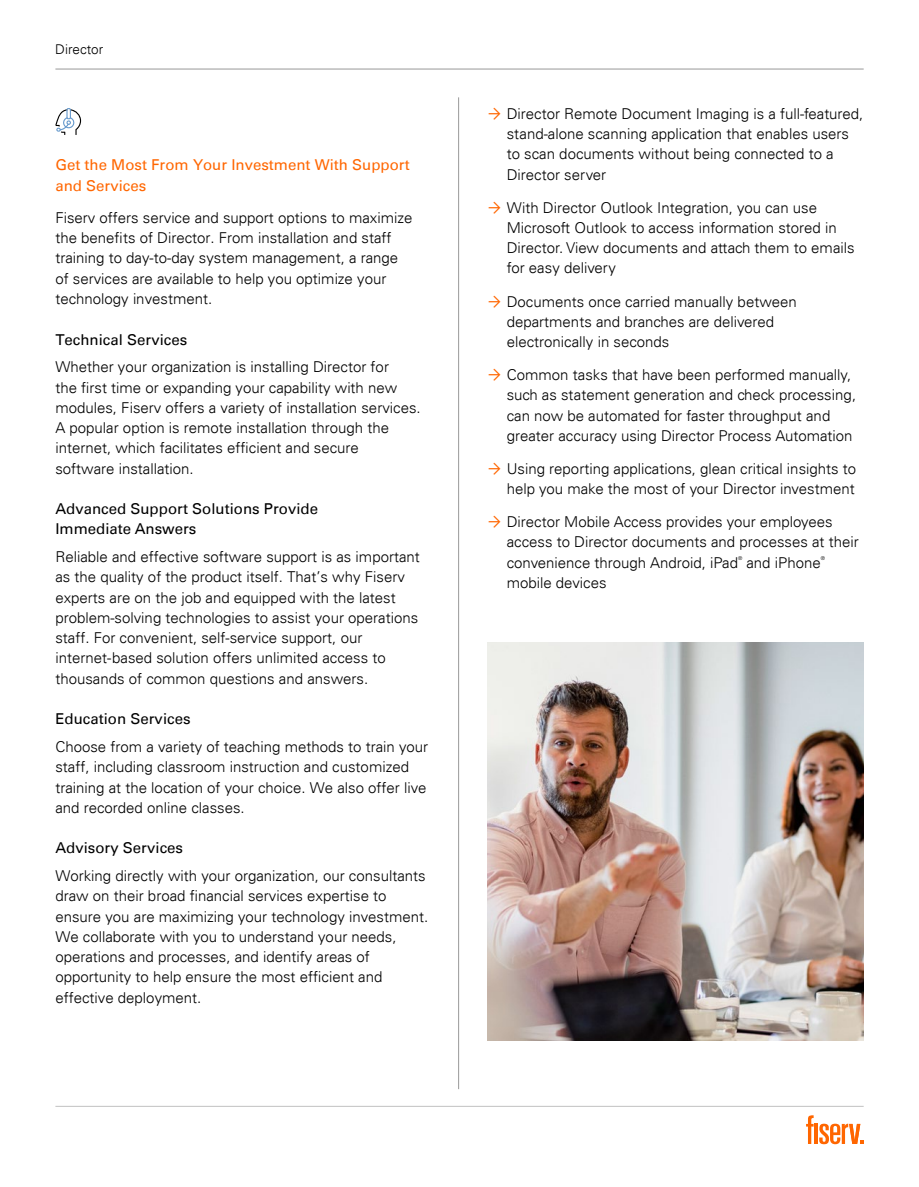
<style>
.page{position:relative;width:919px;height:1187px;background:#fff}
.page>*{position:absolute;margin:0;border:0;box-sizing:border-box;transform-origin:0 0}
.t1{font:300 15px/20.2px "Univers For Fiserv 45";color:#000}
.t2{font:15px/20.2px "Univers For Fiserv 55";color:#000}
.t3{font:15px/20.2px "Univers For Fiserv 55";color:#f60}
.t4{font:300 13.5px "Univers For Fiserv 45";color:#000}
.t5{font:300 5.25px "Univers For Fiserv 45";color:#000}
</style>
<div class="page">
<svg style="left:819px;top:1123px;width:44px;height:21px"></svg>
<hr style="left:814px;top:1123px;width:3px;height:20px;background:#f60">
<svg style="left:806px;top:1115px;width:7px;height:28px"></svg>
<hr style="left:55px;top:1105px;width:808px;height:1px;background:#c2c2c2">
<hr style="left:55px;top:69px;width:808px;height:1px;background:#999">
<hr style="left:458px;top:97px;width:1px;height:992px;background:#999">
<svg style="left:55px;top:108px;width:26px;height:27px"></svg>
<img style="left:487px;top:643px;width:376px;height:397px">
<p class="t4" style="left:55px;top:41px;width:49px">Director</p>
<p class="t3" style="left:55px;top:155px;width:356px">Get the Most From Your Investment With Support and Services</p>
<p class="t1" style="left:55px;top:207px;width:358px">Fiserv offers service and support options to maximize the benefits of Director. From installation and staff training to day-to-day system management, a range of services are available to help you optimize your technology investment.</p>
<p class="t2" style="left:55px;top:329px;width:133px">Technical Services</p>
<p class="t1" style="left:55px;top:357px;width:367px">Whether your organization is installing Director for<br>the first time or expanding your capability with new modules, Fiserv offers a variety of installation services.<br>A popular option is remote installation through the internet, which facilitates efficient and secure software installation.</p>
<p class="t2" style="left:55px;top:498px;width:264px">Advanced Support Solutions Provide<br>Immediate Answers</p>
<p class="t1" style="left:55px;top:546px;width:366px">Reliable and effective software support is as important as the quality of the product itself. That’s why Fiserv experts are on the job and equipped with the latest problem-solving technologies to assist your operations staff. For convenient, self-service support, our internet- based solution offers unlimited access to thousands of common questions and answers.</p>
<p class="t2" style="left:55px;top:708px;width:137px">Education Services</p>
<p class="t1" style="left:55px;top:736px;width:374px">Choose from a variety of teaching methods to train your staff, including classroom instruction and customized training at the location of your choice. We also offer live and recorded online classes.</p>
<p class="t2" style="left:55px;top:837px;width:129px">Advisory Services</p>
<p class="t1" style="left:55px;top:865px;width:374px">Working directly with your organization, our consultants draw on their broad financial services expertise to ensure you are maximizing your technology investment.<br>We collaborate with you to understand your needs, operations and processes, and identify areas of opportunity to help ensure the most efficient and effective deployment.</p>
<p class="t1" style="left:506px;top:103px;width:358px">Director Remote Document Imaging is a full-featured, stand-alone scanning application that enables users to scan documents without being connected to a Director server</p>
<p class="t1" style="left:506px;top:197px;width:349px">With Director Outlook Integration, you can use Microsoft Outlook to access information stored in Director. View documents and attach them to emails for easy delivery</p>
<p class="t1" style="left:506px;top:291px;width:291px">Documents once carried manually between departments and branches are delivered electronically in seconds</p>
<p class="t1" style="left:506px;top:364px;width:351px">Common tasks that have been performed manually, such as statement generation and check processing, can now be automated for faster throughput and greater accuracy using Director Process Automation</p>
<p class="t1" style="left:506px;top:458px;width:351px">Using reporting applications, glean critical insights to help you make the most of your Director investment</p>
<p class="t1" style="left:506px;top:511px;width:353px">Director Mobile Access provides your employees access to Director documents and processes at their convenience through Android, iPad</p>
<p class="t5" style="left:738px;top:555px;width:6px">®</p>
<p class="t1" style="left:746px;top:552px;width:76px">and iPhone</p>
<p class="t5" style="left:820px;top:555px;width:6px">®</p>
<p class="t1" style="left:506px;top:572px;width:101px">mobile devices</p>
</div>
